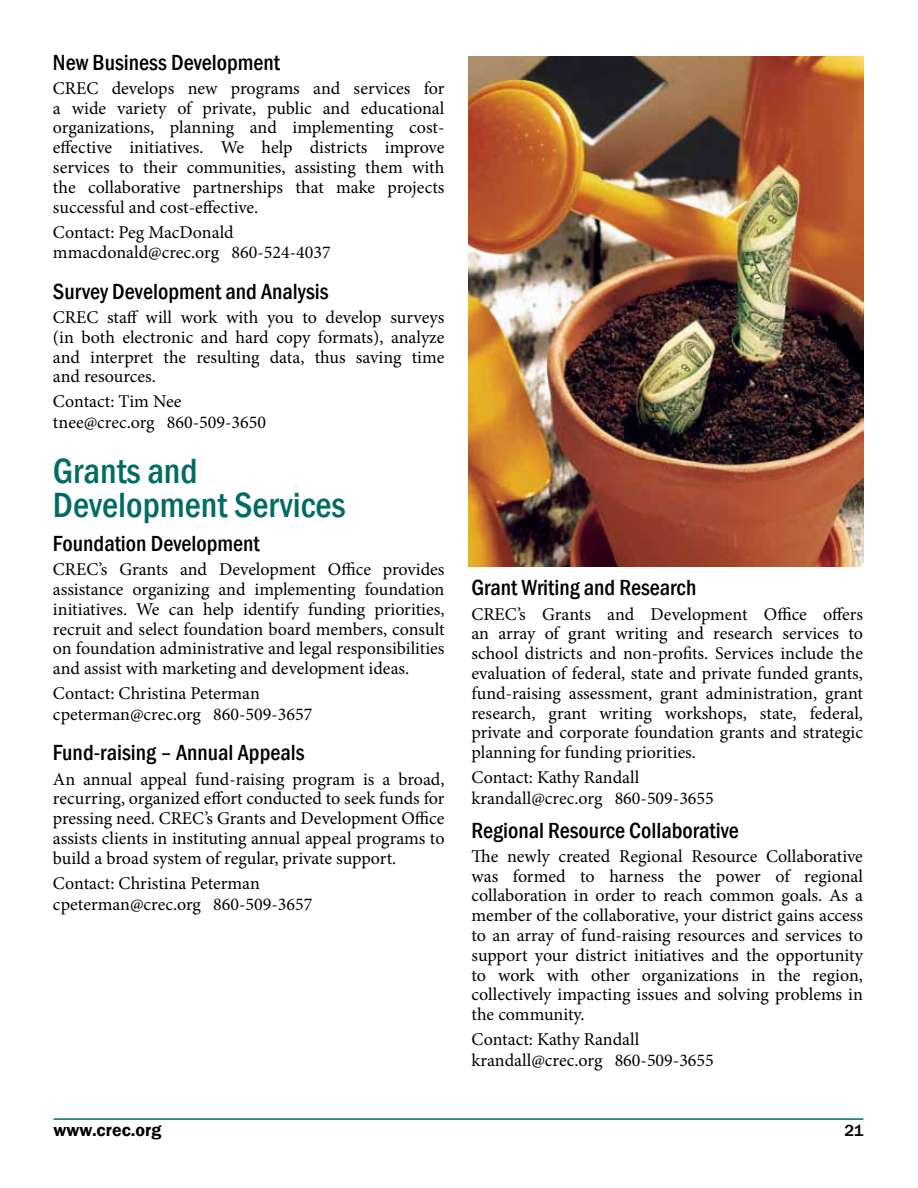
<style>
.page{position:relative;width:918px;height:1188px;background:#fff}
.page>*{position:absolute;margin:0;border:0;box-sizing:border-box;transform-origin:0 0}
.t1{font:500 condensed 36px/34.5px "Franklin Gothic";color:#006c64}
.t2{font:500 condensed 22.5px "Franklin Gothic";color:#000}
.t3{font:18px/19.8px "Minion Pro";color:#000;text-align:justify}
.t4{font:600 18px "Franklin Gothic";color:#000}
.t5{font:500 16.5px "Franklin Gothic";color:#000}
</style>
<div class="page">
<hr style="left:53px;top:1118px;width:810px;height:2px;background:#006c64">
<img style="left:469px;top:56px;width:394px;height:510px">
<p class="t2" style="left:53px;top:47px;width:229px">New Business Development</p>
<p class="t3" style="left:53px;top:78px;width:393px">CREC develops new programs and services for a wide variety of private, public and educational organizations, planning and implementing cost&shy;effective initiatives. We help districts improve services to their communities, assisting them with the collaborative partnerships that make projects successful and cost-effective.</p>
<p class="t3" style="left:53px;top:222px;width:279px;line-height:20.7px">Contact: Peg MacDonald mmacdonald@crec.org 860-524-4037</p>
<p class="t2" style="left:53px;top:277px;width:277px">Survey Development and Analysis</p>
<p class="t3" style="left:53px;top:307px;width:393px">CREC staff will work with you to develop surveys (in both electronic and hard copy formats), analyze and interpret the resulting data, thus saving time and resources.</p>
<p class="t3" style="left:53px;top:391px;width:215px;line-height:20.7px">Contact: Tim Nee tnee@crec.org 860-509-3650</p>
<h1 class="t1" style="left:53px;top:453px;width:294px">Grants and<br>Development Services</h1>
<p class="t2" style="left:53px;top:529px;width:208px">Foundation Development</p>
<p class="t3" style="left:53px;top:560px;width:393px">CREC’s Grants and Development Office provides assistance organizing and implementing foundation initiatives. We can help identify funding priorities, recruit and select foundation board members, consult on foundation administrative and legal responsibilities and assist with marketing and development ideas.</p>
<p class="t3" style="left:53px;top:683px;width:261px;line-height:20.7px">Contact: Christina Peterman cpeterman@crec.org 860-509-3657</p>
<p class="t2" style="left:53px;top:738px;width:253px">Fund-raising – Annual Appeals</p>
<p class="t3" style="left:53px;top:769px;width:393px">An annual appeal fund-raising program is a broad, recurring, organized effort conducted to seek funds for pressing need. CREC’s Grants and Development Office assists clients in instituting annual appeal programs to build a broad system of regular, private support.</p>
<p class="t3" style="left:53px;top:873px;width:261px;line-height:20.7px">Contact: Christina Peterman cpeterman@crec.org 860-509-3657</p>
<p class="t2" style="left:471px;top:573px;width:226px">Grant Writing and Research</p>
<p class="t3" style="left:471px;top:604px;width:393px">CREC’s Grants and Development Office offers an array of grant writing and research services to school districts and non-profits. Services include the evaluation of federal, state and private funded grants, fund-raising assessment, grant administration, grant research, grant writing workshops, state, federal, private and corporate foundation grants and strategic planning for funding priorities.</p>
<p class="t3" style="left:471px;top:767px;width:244px;line-height:20.7px">Contact: Kathy Randall krandall@crec.org 860-509-3655</p>
<p class="t2" style="left:471px;top:815px;width:269px">Regional Resource Collaborative</p>
<p class="t3" style="left:471px;top:846px;width:393px">The newly created Regional Resource Collaborative was formed to harness the power of regional collaboration in order to reach common goals. As a member of the collaborative, your district gains access to an array of fund-raising resources and services to support your district initiatives and the opportunity to work with other organizations in the region, collectively impacting issues and solving problems in the community.</p>
<p class="t3" style="left:471px;top:1029px;width:244px;line-height:20.7px">Contact: Kathy Randall krandall@crec.org 860-509-3655</p>
<p class="t4" style="left:53px;top:1119px;width:109px">www.crec.org</p>
<p class="t5" style="left:845px;top:1120px;width:20px">21</p>
</div>
